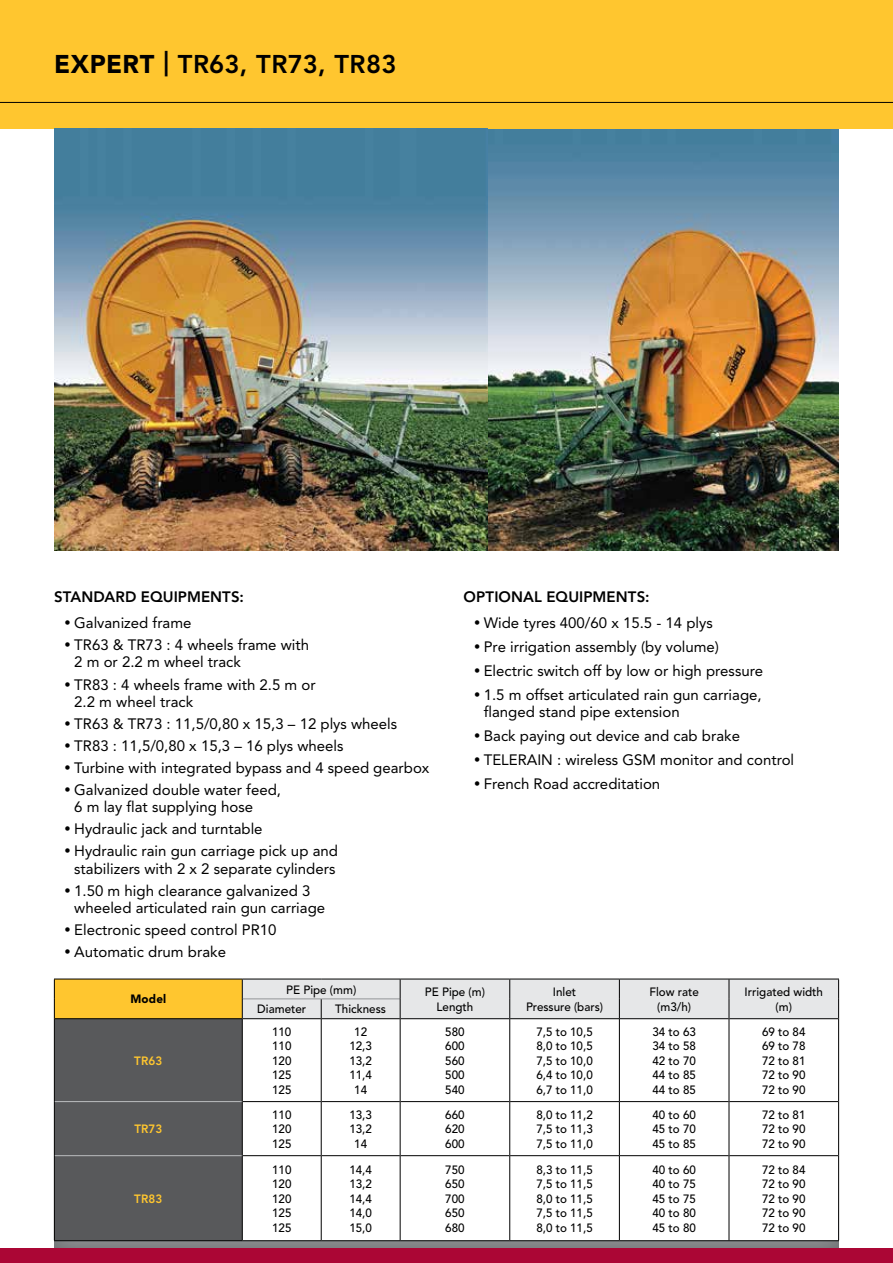
<style>
.page{position:relative;width:893px;height:1263px;background:#fff}
.page>*{position:absolute;margin:0;border:0;box-sizing:border-box;transform-origin:0 0}
.t1{font:800 25.5px "Avenir LT Std";letter-spacing:.015em;color:#000}
.t2{font:15px/22px "Avenir LT Std";color:#000}
.t3{font:800 15px "Avenir LT Std";letter-spacing:.005em;color:#000}
.t4{font:500 12px/14.4px "Avenir LT Std";color:#000;text-align:justify}
.t5{font:800 12px "Avenir LT Std";letter-spacing:.01em;color:#ffc62f}
.t6{font:900 12px "Avenir LT Std";letter-spacing:.015em;color:#000}
.s1{font-weight:900}
</style>
<div class="page">
<img style="left:488px;top:129px;width:351px;height:422px">
<div style="left:0;top:0;width:893px;height:129px;background:#ffc62f"></div>
<hr style="left:0;top:102px;width:893px;height:1px;background:#000">
<img style="left:54px;top:129px;width:434px;height:422px">
<div style="left:54px;top:1207px;width:786px;height:42px;background:#000;opacity:.3"></div>
<svg style="left:54px;top:979px;width:785px;height:262px"></svg>
<hr style="left:242px;top:1019px;width:1px;height:82px;background:#000">
<hr style="left:321px;top:1019px;width:1px;height:82px;background:#000">
<hr style="left:400px;top:1019px;width:1px;height:82px;background:#000">
<hr style="left:509px;top:1019px;width:1px;height:82px;background:#000">
<hr style="left:619px;top:1019px;width:1px;height:82px;background:#000">
<hr style="left:729px;top:1019px;width:1px;height:82px;background:#000">
<hr style="left:838px;top:1019px;width:1px;height:82px;background:#000">
<hr style="left:242px;top:1101px;width:1px;height:55px;background:#000">
<hr style="left:321px;top:1101px;width:1px;height:55px;background:#000">
<hr style="left:400px;top:1101px;width:1px;height:55px;background:#000">
<hr style="left:509px;top:1101px;width:1px;height:55px;background:#000">
<hr style="left:619px;top:1101px;width:1px;height:55px;background:#000">
<hr style="left:729px;top:1101px;width:1px;height:55px;background:#000">
<hr style="left:838px;top:1101px;width:1px;height:55px;background:#000">
<hr style="left:242px;top:1156px;width:1px;height:84px;background:#000">
<hr style="left:321px;top:1156px;width:1px;height:84px;background:#000">
<hr style="left:400px;top:1156px;width:1px;height:84px;background:#000">
<hr style="left:509px;top:1156px;width:1px;height:84px;background:#000">
<hr style="left:619px;top:1156px;width:1px;height:84px;background:#000">
<hr style="left:729px;top:1156px;width:1px;height:84px;background:#000">
<hr style="left:838px;top:1156px;width:1px;height:84px;background:#000">
<hr style="left:54px;top:1240px;width:188px;height:1px;background:#000">
<div style="left:0;top:1248px;width:893px;height:15px;background:#ab0635"></div>
<h1 class="t1" style="left:54px;top:49px;width:344px"><span class="s1">EXPERT</span> | TR63, TR73, TR83</h1>
<p class="t3" style="left:54px;top:588px;width:191px">STANDARD EQUIPMENTS:</p>
<p class="t2" style="left:74px;top:612px;width:236px">Galvanized frame<br>TR63 &amp; TR73 : 4 wheels frame with</p>
<p class="t2" style="left:74px;top:651px;width:243px">2 m or 2.2 m wheel track<br>TR83 : 4 wheels frame with 2.5 m or</p>
<p class="t2" style="left:74px;top:691px;width:357px">2.2 m wheel track<br>TR63 &amp; TR73 : 11,5/0,80 x 15,3 – 12 plys wheels TR83 : 11,5/0,80 x 15,3 – 16 plys wheels<br>Turbine with integrated bypass and 4 speed gearbox Galvanized double water feed,</p>
<p class="t2" style="left:74px;top:796px;width:265px">6 m lay flat supplying hose<br>Hydraulic jack and turntable<br>Hydraulic rain gun carriage pick up and</p>
<p class="t2" style="left:74px;top:857px;width:263px">stabilizers with 2 x 2 separate cylinders<br>1.50 m high clearance galvanized 3</p>
<p class="t2" style="left:74px;top:897px;width:252px">wheeled articulated rain gun carriage<br>Electronic speed control PR10<br>Automatic drum brake</p>
<p class="t3" style="left:463px;top:588px;width:187px">OPTIONAL EQUIPMENTS:</p>
<p class="t2" style="left:484px;top:611px;width:281px;line-height:24px">Wide tyres 400/60 x 15.5 - 14 plys<br>Pre irrigation assembly (by volume)<br>Electric switch off by low or high pressure 1.5 m offset articulated rain gun carriage,</p>
<p class="t2" style="left:484px;top:700px;width:312px;line-height:24px">flanged stand pipe extension<br>Back paying out device and cab brake TELERAIN : wireless GSM monitor and control French Road accreditation</p>
<p class="t6" style="left:130px;top:992px;width:37px">Model</p>
<p class="t5" style="left:134px;top:1053px;width:29px">TR63</p>
<p class="t5" style="left:134px;top:1122px;width:29px">TR73</p>
<p class="t5" style="left:134px;top:1191px;width:30px">TR83</p>
<p class="t4" style="left:286px;top:982px;width:72px">PE Pipe (mm)</p>
<p class="t4" style="left:425px;top:985px;width:62px;text-align:center">PE Pipe (m)<br>Length</p>
<p class="t4" style="left:526px;top:985px;width:79px;text-align:center">Inlet<br>Pressure (bars)</p>
<p class="t4" style="left:649px;top:985px;width:51px;text-align:center">Flow rate (m3/h)</p>
<p class="t4" style="left:745px;top:985px;width:80px">Irrigated width</p>
<p class="t4" style="left:257px;top:1002px;width:50px">Diameter</p>
<p class="t4" style="left:335px;top:1002px;width:52px">Thickness</p>
<p class="t4" style="left:776px;top:999px;width:18px">(m)</p>
<p class="t4" style="left:272px;top:1025px;width:21px">110<br>110<br>120<br>125<br>125</p>
<p class="t4" style="left:349px;top:1025px;width:24px;text-align:center">12<br>12,3<br>13,2<br>11,4<br>14</p>
<p class="t4" style="left:445px;top:1025px;width:21px">580<br>600<br>560<br>500<br>540</p>
<p class="t4" style="left:536px;top:1025px;width:58px">7,5 to 10,5<br>8,0 to 10,5<br>7,5 to 10,0<br>6,4 to 10,0<br>6,7 to 11,0</p>
<p class="t4" style="left:652px;top:1025px;width:45px">34 to 63<br>34 to 58<br>42 to 70<br>44 to 85<br>44 to 85</p>
<p class="t4" style="left:762px;top:1025px;width:45px">69 to 84<br>69 to 78<br>72 to 81<br>72 to 90<br>72 to 90</p>
<p class="t4" style="left:272px;top:1108px;width:21px">110<br>120<br>125</p>
<p class="t4" style="left:349px;top:1108px;width:24px;text-align:center">13,3<br>13,2<br>14</p>
<p class="t4" style="left:445px;top:1108px;width:21px">660<br>620<br>600</p>
<p class="t4" style="left:536px;top:1108px;width:58px">8,0 to 11,2<br>7,5 to 11,3<br>7,5 to 11,0</p>
<p class="t4" style="left:652px;top:1108px;width:45px">40 to 60<br>45 to 70<br>45 to 85</p>
<p class="t4" style="left:762px;top:1108px;width:45px">72 to 81<br>72 to 90<br>72 to 90</p>
<p class="t4" style="left:272px;top:1163px;width:21px">110<br>120<br>120<br>125<br>125</p>
<p class="t4" style="left:349px;top:1163px;width:24px">14,4<br>13,2<br>14,4<br>14,0<br>15,0</p>
<p class="t4" style="left:445px;top:1163px;width:21px">750<br>650<br>700<br>650<br>680</p>
<p class="t4" style="left:536px;top:1163px;width:58px">8,3 to 11,5<br>7,5 to 11,5<br>8,0 to 11,5<br>7,5 to 11,5<br>8,0 to 11,5</p>
<p class="t4" style="left:652px;top:1163px;width:45px">40 to 60<br>40 to 75<br>45 to 75<br>40 to 80<br>45 to 80</p>
<p class="t4" style="left:762px;top:1163px;width:45px">72 to 84<br>72 to 90<br>72 to 90<br>72 to 90<br>72 to 90</p>
</div>
